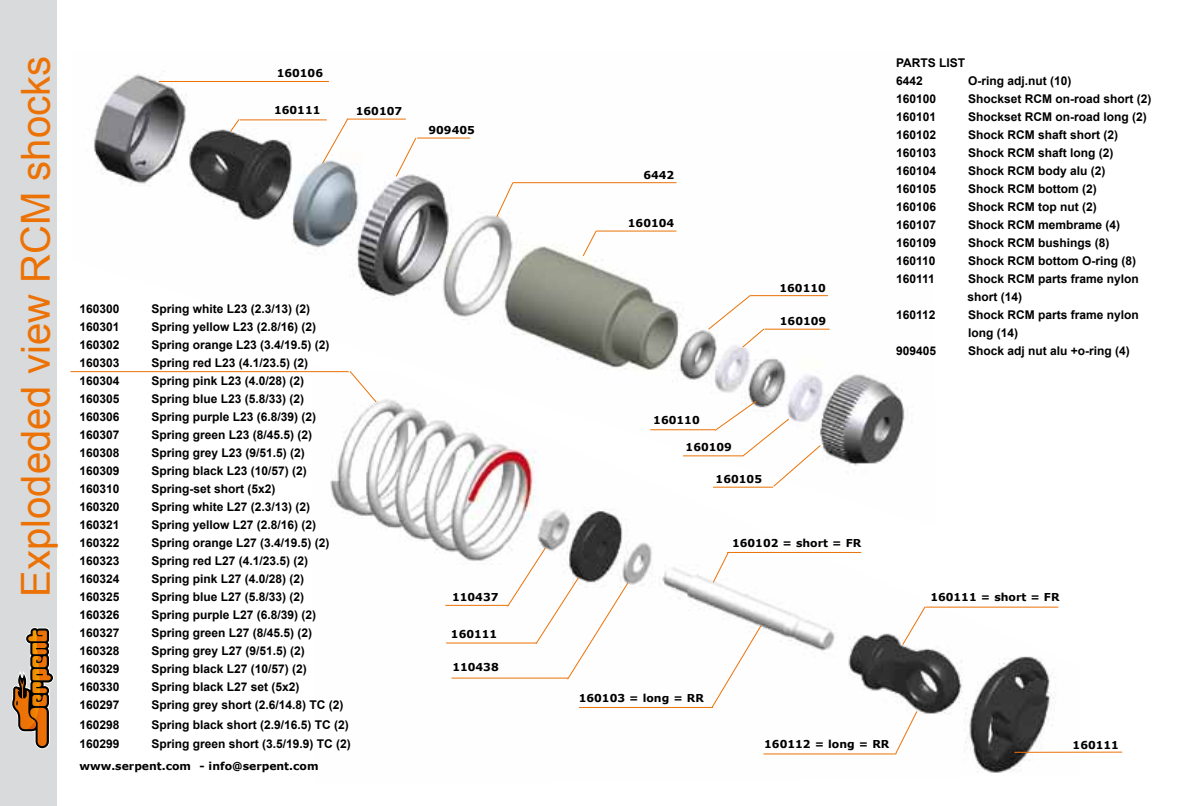
<style>
.page{position:relative;width:1191px;height:806px;background:#fff}
.page>*{position:absolute;margin:0;border:0;box-sizing:border-box;transform-origin:0 0}
.t1{font:40px "Arial";color:#ec7206}
.t2{font:700 12px/18px "Arial";color:#000}
.t3{font:700 10.8px "Verdana";color:#000}
</style>
<div class="page">
<div style="left:0;top:0;width:57px;height:805px;background:#d9dadb"></div>
<img style="left:74px;top:71px;width:756px;height:302px">
<hr style="left:750px;top:295px;width:78px;height:1px;background:#ec7206">
<svg style="left:707px;top:295px;width:57px;height:53px"></svg>
<hr style="left:764px;top:328px;width:65px;height:1px;background:#ec7206">
<svg style="left:582px;top:230px;width:15px;height:26px"></svg>
<hr style="left:596px;top:230px;width:80px;height:1px;background:#ec7206">
<svg style="left:496px;top:182px;width:17px;height:35px"></svg>
<hr style="left:513px;top:182px;width:163px;height:1px;background:#ec7206">
<svg style="left:322px;top:118px;width:26px;height:46px"></svg>
<hr style="left:347px;top:119px;width:59px;height:1px;background:#ec7206">
<svg style="left:395px;top:137px;width:21px;height:40px"></svg>
<hr style="left:417px;top:138px;width:53px;height:1px;background:#ec7206">
<svg style="left:230px;top:118px;width:10px;height:14px"></svg>
<hr style="left:240px;top:119px;width:87px;height:1px;background:#ec7206">
<hr style="left:159px;top:81px;width:170px;height:1px;background:#ec7206">
<img style="left:312px;top:366px;width:768px;height:407px">
<hr style="left:445px;top:604px;width:63px;height:1px;background:#ec7206">
<hr style="left:446px;top:642px;width:90px;height:1px;background:#ec7206">
<svg style="left:507px;top:547px;width:121px;height:132px"></svg>
<hr style="left:451px;top:677px;width:117px;height:1px;background:#ec7206">
<svg style="left:712px;top:551px;width:17px;height:31px"></svg>
<hr style="left:727px;top:551px;width:134px;height:1px;background:#ec7206">
<svg style="left:711px;top:624px;width:50px;height:83px"></svg>
<hr style="left:579px;top:706px;width:134px;height:1px;background:#ec7206">
<svg style="left:902px;top:605px;width:24px;height:40px"></svg>
<hr style="left:925px;top:606px;width:133px;height:1px;background:#ec7206">
<svg style="left:895px;top:710px;width:22px;height:43px"></svg>
<hr style="left:763px;top:753px;width:133px;height:1px;background:#ec7206">
<hr style="left:1014px;top:751px;width:108px;height:1px;background:#ec7206">
<hr style="left:70px;top:371px;width:279px;height:1px;background:#ec7206">
<svg style="left:349px;top:370px;width:28px;height:32px"></svg>
<svg style="left:12px;top:627px;width:42px;height:122px"></svg>
<h1 class="t1" style="left:10px;top:596px;width:542px;rotate:-90deg">Explodeded view RCM shocks</h1>
<p class="t3" style="left:277px;top:66px;width:48px">160106</p>
<p class="t3" style="left:274px;top:103px;width:48px">160111</p>
<p class="t3" style="left:356px;top:104px;width:48px">160107</p>
<p class="t2" style="left:79px;top:300px;width:42px">160300</p>
<p class="t2" style="left:151px;top:300px;width:160px">Spring white L23 (2.3/13) (2)</p>
<p class="t2" style="left:79px;top:318px;width:42px">160301</p>
<p class="t2" style="left:151px;top:318px;width:166px">Spring yellow L23 (2.8/16) (2)</p>
<p class="t2" style="left:79px;top:336px;width:42px">160302</p>
<p class="t2" style="left:151px;top:336px;width:180px">Spring orange L23 (3.4/19.5) (2)</p>
<p class="t2" style="left:79px;top:354px;width:42px">160303</p>
<p class="t2" style="left:151px;top:354px;width:158px">Spring red L23 (4.1/23.5) (2)</p>
<p class="t2" style="left:79px;top:372px;width:42px">160304</p>
<p class="t2" style="left:151px;top:372px;width:154px">Spring pink L23 (4.0/28) (2)</p>
<p class="t2" style="left:79px;top:390px;width:42px">160305</p>
<p class="t2" style="left:151px;top:390px;width:154px">Spring blue L23 (5.8/33) (2)</p>
<p class="t2" style="left:79px;top:408px;width:42px">160306</p>
<p class="t2" style="left:151px;top:408px;width:166px">Spring purple L23 (6.8/39) (2)</p>
<p class="t2" style="left:79px;top:426px;width:42px">160307</p>
<p class="t2" style="left:151px;top:426px;width:162px">Spring green L23 (8/45.5) (2)</p>
<p class="t2" style="left:79px;top:444px;width:42px">160308</p>
<p class="t2" style="left:151px;top:444px;width:155px">Spring grey L23 (9/51.5) (2)</p>
<p class="t2" style="left:79px;top:462px;width:42px">160309</p>
<p class="t2" style="left:151px;top:462px;width:157px">Spring black L23 (10/57) (2)</p>
<p class="t2" style="left:79px;top:480px;width:42px">160310</p>
<p class="t2" style="left:151px;top:480px;width:126px">Spring-set short (5x2)</p>
<p class="t2" style="left:79px;top:498px;width:42px">160320</p>
<p class="t2" style="left:151px;top:498px;width:160px">Spring white L27 (2.3/13) (2)</p>
<p class="t2" style="left:79px;top:516px;width:42px">160321</p>
<p class="t2" style="left:151px;top:516px;width:166px">Spring yellow L27 (2.8/16) (2)</p>
<p class="t2" style="left:79px;top:534px;width:42px">160322</p>
<p class="t2" style="left:151px;top:534px;width:180px">Spring orange L27 (3.4/19.5) (2)</p>
<p class="t2" style="left:79px;top:552px;width:42px">160323</p>
<p class="t2" style="left:151px;top:552px;width:158px">Spring red L27 (4.1/23.5) (2)</p>
<p class="t2" style="left:79px;top:570px;width:42px">160324</p>
<p class="t2" style="left:151px;top:570px;width:154px">Spring pink L27 (4.0/28) (2)</p>
<p class="t2" style="left:79px;top:588px;width:42px">160325</p>
<p class="t2" style="left:151px;top:588px;width:154px">Spring blue L27 (5.8/33) (2)</p>
<p class="t2" style="left:79px;top:606px;width:42px">160326</p>
<p class="t2" style="left:151px;top:606px;width:166px">Spring purple L27 (6.8/39) (2)</p>
<p class="t2" style="left:79px;top:624px;width:42px">160327</p>
<p class="t2" style="left:151px;top:624px;width:162px">Spring green L27 (8/45.5) (2)</p>
<p class="t2" style="left:79px;top:642px;width:42px">160328</p>
<p class="t2" style="left:151px;top:642px;width:155px">Spring grey L27 (9/51.5) (2)</p>
<p class="t2" style="left:79px;top:660px;width:42px">160329</p>
<p class="t2" style="left:151px;top:660px;width:157px">Spring black L27 (10/57) (2)</p>
<p class="t2" style="left:79px;top:678px;width:42px">160330</p>
<p class="t2" style="left:151px;top:678px;width:150px">Spring black L27 set (5x2)</p>
<p class="t2" style="left:79px;top:696px;width:42px">160297</p>
<p class="t2" style="left:151px;top:696px;width:194px">Spring grey short (2.6/14.8) TC (2)</p>
<p class="t2" style="left:79px;top:715px;width:42px">160298</p>
<p class="t2" style="left:151px;top:715px;width:199px">Spring black short (2.9/16.5) TC (2)</p>
<p class="t2" style="left:79px;top:734px;width:42px">160299</p>
<p class="t2" style="left:151px;top:734px;width:201px">Spring green short (3.5/19.9) TC (2)</p>
<p class="t3" style="left:79px;top:758px;width:241px">www.serpent.com - info@serpent.com</p>
<p class="t3" style="left:428px;top:123px;width:48px">909405</p>
<p class="t3" style="left:452px;top:589px;width:48px">110437</p>
<p class="t3" style="left:451px;top:627px;width:48px">160111</p>
<p class="t3" style="left:452px;top:660px;width:48px">110438</p>
<p class="t3" style="left:643px;top:168px;width:32px">6442</p>
<p class="t3" style="left:628px;top:216px;width:48px">160104</p>
<p class="t3" style="left:779px;top:280px;width:48px">160110</p>
<p class="t3" style="left:780px;top:314px;width:48px">160109</p>
<p class="t3" style="left:653px;top:412px;width:48px">160110</p>
<p class="t3" style="left:685px;top:440px;width:48px">160109</p>
<p class="t3" style="left:715px;top:471px;width:48px">160105</p>
<p class="t3" style="left:732px;top:536px;width:131px">160102 = short = FR</p>
<p class="t2" style="left:896px;top:54px;width:71px">PARTS LIST<br>6442</p>
<p class="t2" style="left:968px;top:72px;width:105px">O-ring adj.nut (10)</p>
<p class="t2" style="left:896px;top:90px;width:42px">160100</p>
<p class="t2" style="left:968px;top:90px;width:185px">Shockset RCM on-road short (2)</p>
<p class="t2" style="left:896px;top:108px;width:42px">160101</p>
<p class="t2" style="left:968px;top:108px;width:180px">Shockset RCM on-road long (2)</p>
<p class="t2" style="left:896px;top:126px;width:42px">160102</p>
<p class="t2" style="left:968px;top:126px;width:152px">Shock RCM shaft short (2)</p>
<p class="t2" style="left:896px;top:144px;width:42px">160103</p>
<p class="t2" style="left:968px;top:144px;width:147px">Shock RCM shaft long (2)</p>
<p class="t2" style="left:896px;top:162px;width:42px">160104</p>
<p class="t2" style="left:968px;top:162px;width:139px">Shock RCM body alu (2)</p>
<p class="t2" style="left:896px;top:180px;width:42px">160105</p>
<p class="t2" style="left:968px;top:180px;width:130px">Shock RCM bottom (2)</p>
<p class="t2" style="left:896px;top:198px;width:42px">160106</p>
<p class="t2" style="left:968px;top:198px;width:130px">Shock RCM top nut (2)</p>
<p class="t2" style="left:896px;top:216px;width:42px">160107</p>
<p class="t2" style="left:968px;top:216px;width:154px">Shock RCM membrame (4)</p>
<p class="t2" style="left:896px;top:234px;width:42px">160109</p>
<p class="t2" style="left:968px;top:234px;width:143px">Shock RCM bushings (8)</p>
<p class="t2" style="left:896px;top:252px;width:41px">160110</p>
<p class="t2" style="left:968px;top:252px;width:169px">Shock RCM bottom O-ring (8)</p>
<p class="t2" style="left:896px;top:270px;width:40px">160111</p>
<p class="t2" style="left:967px;top:270px;width:173px">Shock RCM parts frame nylon short (14)</p>
<p class="t2" style="left:896px;top:306px;width:41px">160112</p>
<p class="t2" style="left:968px;top:306px;width:172px">Shock RCM parts frame nylon long (14)</p>
<p class="t2" style="left:896px;top:342px;width:42px">909405</p>
<p class="t2" style="left:968px;top:342px;width:163px">Shock adj nut alu +o-ring (4)</p>
<p class="t3" style="left:930px;top:589px;width:131px">160111 = short = FR</p>
<p class="t3" style="left:579px;top:690px;width:127px">160103 = long = RR</p>
<p class="t3" style="left:764px;top:737px;width:127px">160112 = long = RR</p>
<p class="t3" style="left:1072px;top:738px;width:48px">160111</p>
</div>
